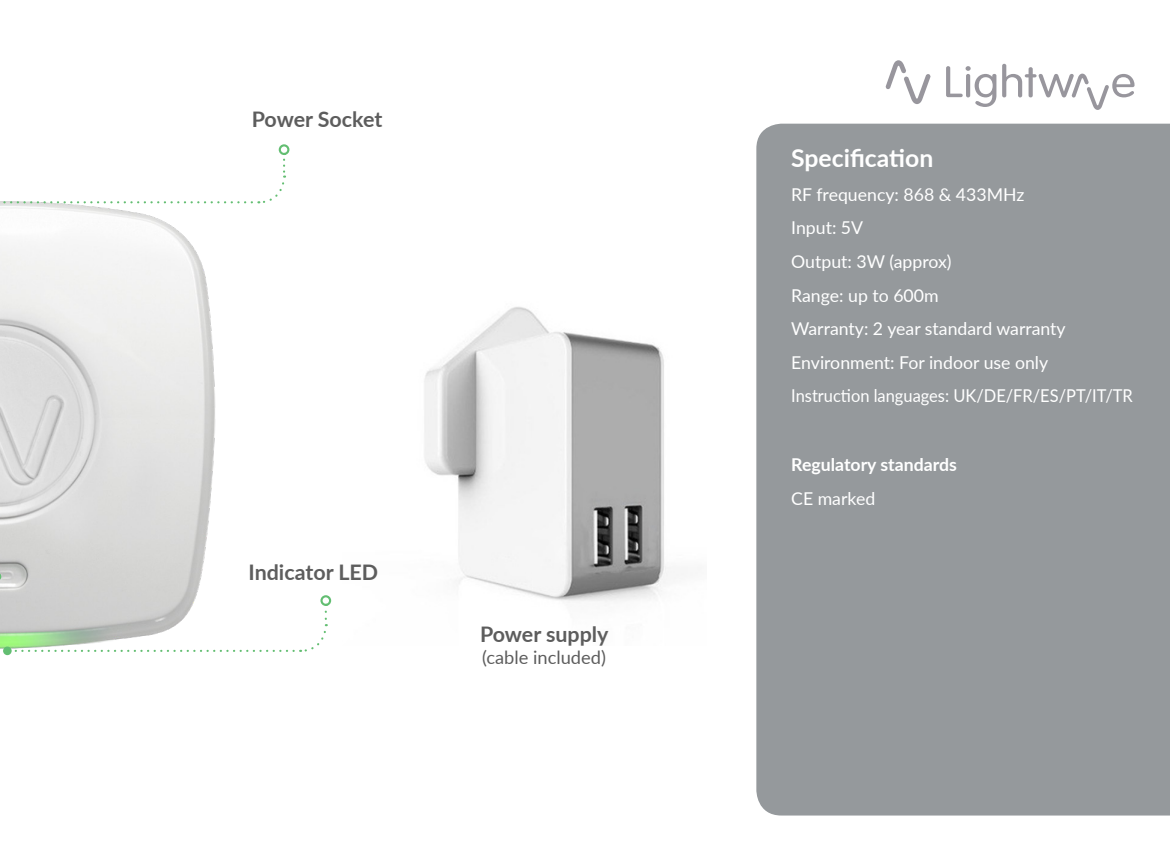
<style>
.page{position:relative;width:1170px;height:851px;background:#fff}
.page>*{position:absolute;margin:0;border:0;box-sizing:border-box;transform-origin:0 0}
.t1{font:700 24.75px "Lato";color:#fff}
.t2{font:700 21.5px "Lato";color:#5d5d5d}
.t3{font:18.25px "Lato";color:#5d5d5d}
.t4{font:17.75px/33.5px "Lato";color:#fff}
.t5{font:700 17.75px "Lato";color:#fff}
</style>
<div class="page">
<div style="left:756px;top:124px;width:413px;height:691px;background:#95999c"></div>
<svg style="left:946px;top:64px;width:188px;height:46px"></svg>
<svg style="left:885px;top:60px;width:45px;height:44px"></svg>
<img style="left:424px;top:307px;width:244px;height:295px">
<img style="left:0;top:144px;width:328px;height:512px">
<svg style="left:258px;top:153px;width:28px;height:51px"></svg>
<svg style="left:0;top:201px;width:252px;height:2px"></svg>
<div style="left:279px;top:144px;width:10px;height:11px;border:2px solid #63be72;border-radius:50%"></div>
<svg style="left:300px;top:603px;width:27px;height:50px"></svg>
<svg style="left:12px;top:649px;width:282px;height:2px"></svg>
<div style="left:320px;top:595px;width:11px;height:11px;border:2px solid #63be72;border-radius:50%"></div>
<div style="left:3px;top:646px;width:9px;height:9px;background:#63be72;border-radius:50%"></div>
<p class="t2" style="left:252px;top:103px;width:132px">Power Socket</p>
<p class="t2" style="left:248px;top:556px;width:131px">Indicator LED</p>
<p class="t2" style="left:480px;top:618px;width:130px">Power supply</p>
<p class="t3" style="left:482px;top:644px;width:125px">(cable included)</p>
<h1 class="t1" style="left:791px;top:140px;width:144px">Specification</h1>
<p class="t4" style="left:791px;top:177px;width:343px">RF frequency: 868 &amp; 433MHz<br>Input: 5V<br>Output: 3W (approx)<br>Range: up to 600m<br>Warranty: 2 year standard warranty<br>Environment: For indoor use only<br>Instruction languages: UK/DE/FR/ES/PT/IT/TR</p>
<p class="t5" style="left:791px;top:451px;width:167px">Regulatory standards</p>
<p class="t4" style="left:791px;top:481px;width:86px">CE marked</p>
</div>
